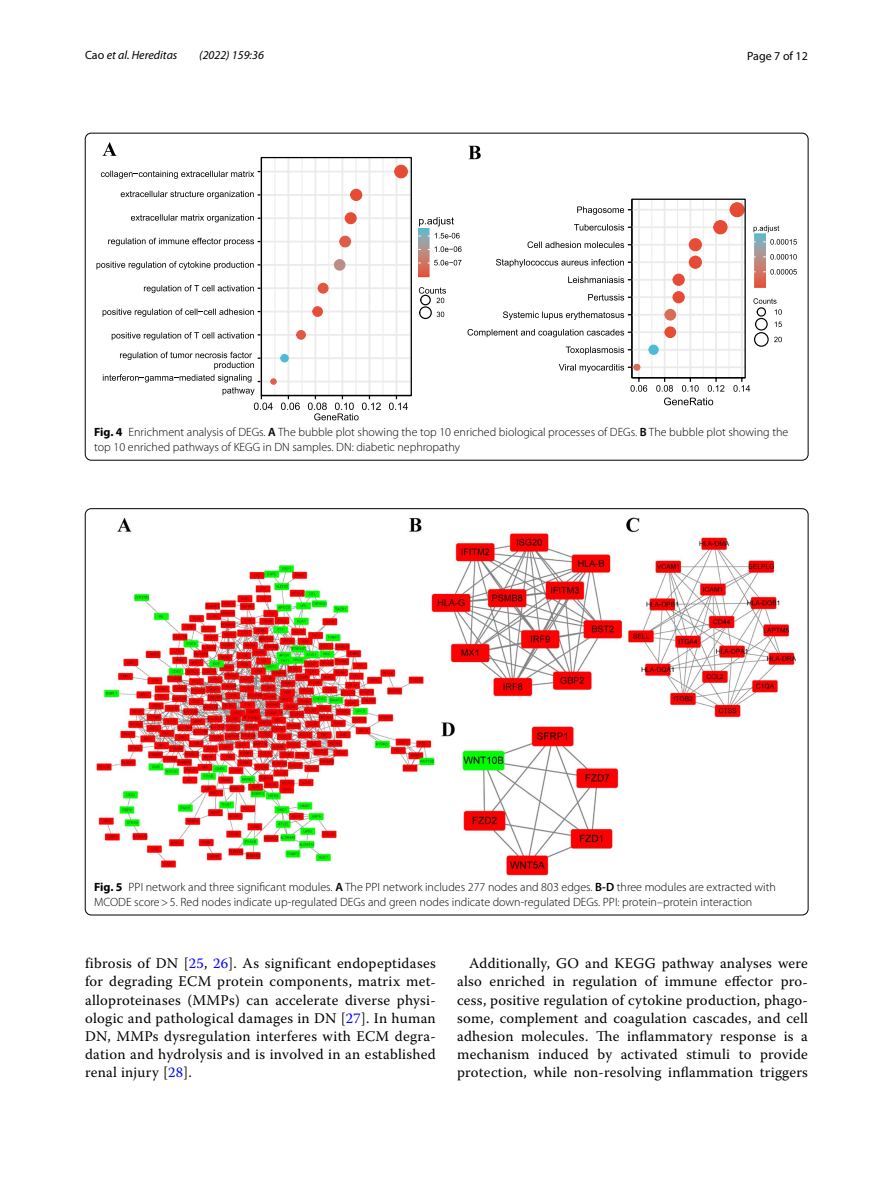
<style>
.page{position:relative;width:893px;height:1187px;background:#fff}
.page>*{position:absolute;margin:0;border:0;box-sizing:border-box;transform-origin:0 0}
.t1{font:14.7px/18px "Warnock Pro";letter-spacing:.015em;color:#000;text-align:justify}
.t2{font:300 12px/15px "Myriad Pro";color:#000}
.t3{font:italic 12px "Myriad Pro";color:#000}
.t4{font:12px "Myriad Pro";color:#000}
.s1{font-style:normal}
.s2{font-weight:700}
.s3{font-weight:600}
.s4{color:#00f}
</style>
<div class="page">
<img style="left:418px;top:228px;width:348px;height:59px">
<svg style="left:559px;top:364px;width:72px;height:8px"></svg>
<svg style="left:566px;top:346px;width:65px;height:9px"></svg>
<svg style="left:467px;top:329px;width:164px;height:8px"></svg>
<svg style="left:503px;top:311px;width:128px;height:9px"></svg>
<svg style="left:588px;top:294px;width:43px;height:6px"></svg>
<svg style="left:568px;top:276px;width:63px;height:7px"></svg>
<svg style="left:496px;top:259px;width:135px;height:8px"></svg>
<svg style="left:527px;top:241px;width:104px;height:7px"></svg>
<svg style="left:574px;top:224px;width:57px;height:6px"></svg>
<svg style="left:577px;top:206px;width:54px;height:9px"></svg>
<hr style="left:651px;top:199px;width:1px;height:179px;background:#ebebeb">
<hr style="left:677px;top:199px;width:1px;height:179px;background:#ebebeb">
<hr style="left:703px;top:199px;width:1px;height:179px;background:#ebebeb">
<hr style="left:728px;top:199px;width:1px;height:179px;background:#ebebeb">
<hr style="left:632px;top:366px;width:113px;height:2px;background:#ebebeb">
<hr style="left:632px;top:349px;width:113px;height:1px;background:#ebebeb">
<hr style="left:632px;top:331px;width:113px;height:2px;background:#ebebeb">
<hr style="left:632px;top:314px;width:113px;height:1px;background:#ebebeb">
<hr style="left:632px;top:296px;width:113px;height:2px;background:#ebebeb">
<hr style="left:632px;top:279px;width:113px;height:1px;background:#ebebeb">
<hr style="left:632px;top:261px;width:113px;height:2px;background:#ebebeb">
<hr style="left:632px;top:244px;width:113px;height:1px;background:#ebebeb">
<hr style="left:632px;top:226px;width:113px;height:2px;background:#ebebeb">
<hr style="left:632px;top:209px;width:113px;height:2px;background:#ebebeb">
<hr style="left:638px;top:199px;width:2px;height:179px;background:#ebebeb">
<hr style="left:664px;top:199px;width:1px;height:179px;background:#ebebeb">
<hr style="left:689px;top:199px;width:2px;height:179px;background:#ebebeb">
<hr style="left:715px;top:199px;width:2px;height:179px;background:#ebebeb">
<hr style="left:741px;top:199px;width:2px;height:179px;background:#ebebeb">
<div style="left:633px;top:364px;width:7px;height:7px;background:#d76c58;border:1px solid #d76c58;border-radius:50%"></div>
<div style="left:648px;top:344px;width:11px;height:11px;background:#4dbbd5;border:1px solid #4dbbd5;border-radius:50%"></div>
<div style="left:664px;top:326px;width:12px;height:12px;background:#e64b35;border:1px solid #e64b35;border-radius:50%"></div>
<div style="left:664px;top:309px;width:12px;height:11px;background:#d76c58;border:1px solid #d76c58;border-radius:50%"></div>
<div style="left:672px;top:291px;width:13px;height:12px;background:#e64b35;border:1px solid #e64b35;border-radius:50%"></div>
<div style="left:672px;top:273px;width:13px;height:13px;background:#e64b35;border:1px solid #e64b35;border-radius:50%"></div>
<div style="left:689px;top:256px;width:13px;height:13px;background:#e64b35;border:1px solid #e64b35;border-radius:50%"></div>
<div style="left:689px;top:238px;width:13px;height:13px;background:#e64c36;border:1px solid #e64c36;border-radius:50%"></div>
<div style="left:713px;top:220px;width:15px;height:14px;background:#e64b35;border:1px solid #e64b35;border-radius:50%"></div>
<div style="left:730px;top:202px;width:15px;height:15px;background:#e64b35;border:1px solid #e64b35;border-radius:50%"></div>
<div style="left:631px;top:198px;width:115px;height:180px;border:1px solid #000"></div>
<hr style="left:632px;top:377px;width:113px;height:1px;background:#000">
<svg style="left:630px;top:378px;width:17px;height:13px"></svg>
<svg style="left:656px;top:378px;width:17px;height:13px"></svg>
<svg style="left:682px;top:378px;width:17px;height:13px"></svg>
<svg style="left:708px;top:378px;width:16px;height:13px"></svg>
<svg style="left:733px;top:378px;width:17px;height:13px"></svg>
<svg style="left:664px;top:397px;width:49px;height:8px"></svg>
<svg style="left:754px;top:225px;width:25px;height:7px"></svg>
<svg style="left:763px;top:269px;width:34px;height:5px"></svg>
<svg style="left:763px;top:254px;width:34px;height:5px"></svg>
<svg style="left:763px;top:239px;width:34px;height:5px"></svg>
<svg style="left:753px;top:298px;width:29px;height:49px"></svg>
<svg style="left:112px;top:332px;width:148px;height:8px"></svg>
<svg style="left:103px;top:308px;width:157px;height:9px"></svg>
<svg style="left:144px;top:285px;width:116px;height:8px"></svg>
<svg style="left:96px;top:261px;width:164px;height:8px"></svg>
<svg style="left:108px;top:238px;width:152px;height:8px"></svg>
<svg style="left:131px;top:214px;width:129px;height:8px"></svg>
<svg style="left:121px;top:191px;width:139px;height:8px"></svg>
<svg style="left:101px;top:171px;width:159px;height:8px"></svg>
<hr style="left:274px;top:157px;width:1px;height:238px;background:#ebebeb">
<hr style="left:301px;top:157px;width:1px;height:238px;background:#ebebeb">
<hr style="left:328px;top:157px;width:1px;height:238px;background:#ebebeb">
<hr style="left:355px;top:157px;width:1px;height:238px;background:#ebebeb">
<hr style="left:382px;top:157px;width:1px;height:238px;background:#ebebeb">
<hr style="left:409px;top:157px;width:1px;height:238px;background:#ebebeb">
<hr style="left:261px;top:380px;width:150px;height:2px;background:#ebebeb">
<hr style="left:261px;top:357px;width:150px;height:2px;background:#ebebeb">
<hr style="left:261px;top:334px;width:150px;height:2px;background:#ebebeb">
<hr style="left:261px;top:310px;width:150px;height:2px;background:#ebebeb">
<hr style="left:261px;top:287px;width:150px;height:2px;background:#ebebeb">
<hr style="left:261px;top:264px;width:150px;height:2px;background:#ebebeb">
<hr style="left:261px;top:241px;width:150px;height:1px;background:#ebebeb">
<hr style="left:261px;top:217px;width:150px;height:2px;background:#ebebeb">
<hr style="left:261px;top:194px;width:150px;height:2px;background:#ebebeb">
<hr style="left:261px;top:171px;width:150px;height:1px;background:#ebebeb">
<hr style="left:260px;top:157px;width:2px;height:238px;background:#ebebeb">
<hr style="left:287px;top:157px;width:2px;height:238px;background:#ebebeb">
<hr style="left:314px;top:157px;width:2px;height:238px;background:#ebebeb">
<hr style="left:341px;top:157px;width:2px;height:238px;background:#ebebeb">
<hr style="left:369px;top:157px;width:1px;height:238px;background:#ebebeb">
<hr style="left:396px;top:157px;width:1px;height:238px;background:#ebebeb">
<div style="left:270px;top:378px;width:7px;height:7px;background:#de604a;border:1px solid #de604a;border-radius:50%"></div>
<div style="left:280px;top:354px;width:9px;height:8px;background:#4dbbd5;border:1px solid #4dbbd5;border-radius:50%"></div>
<div style="left:296px;top:330px;width:10px;height:10px;background:#e15942;border:1px solid #e15942;border-radius:50%"></div>
<div style="left:312px;top:306px;width:11px;height:11px;background:#e54d37;border:1px solid #e54d37;border-radius:50%"></div>
<div style="left:318px;top:283px;width:11px;height:11px;background:#e25640;border:1px solid #e25640;border-radius:50%"></div>
<div style="left:334px;top:259px;width:11px;height:12px;background:#ba8e87;border:1px solid #ba8e87;border-radius:50%"></div>
<div style="left:339px;top:236px;width:12px;height:11px;background:#df5c46;border:1px solid #df5c46;border-radius:50%"></div>
<div style="left:345px;top:212px;width:12px;height:12px;background:#e64b35;border:1px solid #e64b35;border-radius:50%"></div>
<div style="left:350px;top:189px;width:12px;height:12px;background:#e64b35;border:1px solid #e64b35;border-radius:50%"></div>
<div style="left:394px;top:165px;width:14px;height:13px;background:#e64b35;border:1px solid #e64b35;border-radius:50%"></div>
<div style="left:261px;top:157px;width:151px;height:239px;border:1px solid #000"></div>
<hr style="left:261px;top:395px;width:150px;height:1px;background:#000">
<svg style="left:103px;top:352px;width:170px;height:58px"></svg>
<svg style="left:281px;top:396px;width:19px;height:14px"></svg>
<svg style="left:389px;top:396px;width:19px;height:14px"></svg>
<svg style="left:308px;top:396px;width:73px;height:24px"></svg>
<svg style="left:419px;top:217px;width:35px;height:9px"></svg>
<svg style="left:428px;top:260px;width:34px;height:5px"></svg>
<svg style="left:428px;top:246px;width:34px;height:6px"></svg>
<svg style="left:428px;top:233px;width:32px;height:5px"></svg>
<svg style="left:418px;top:287px;width:28px;height:33px"></svg>
<svg style="left:102px;top:142px;width:15px;height:14px"></svg>
<svg style="left:468px;top:146px;width:13px;height:13px"></svg>
<img style="left:96px;top:517px;width:701px;height:358px">
<p class="t3" style="left:85px;top:48px;width:94px"><span class="s1">Cao</span> et al. Hereditas</p>
<p class="t3" style="left:199px;top:48px;width:66px">(2022) 159:36</p>
<p class="t4" style="left:747px;top:48px;width:62px">Page 7 of 12</p>
<p class="t2" style="left:94px;top:424px;width:696px"><span class="s2">Fig. 4</span> Enrichment analysis of DEGs. <span class="s3">A</span> The bubble plot showing the top 10 enriched biological processes of DEGs. <span class="s3">B</span> The bubble plot showing the top 10 enriched pathways of KEGG in DN samples. DN: diabetic nephropathy</p>
<p class="t2" style="left:94px;top:879px;width:683px"><span class="s2">Fig. 5</span> PPI network and three significant modules. <span class="s3">A</span> The PPI network includes 277 nodes and 803 edges. <span class="s3">B-D</span> three modules are extracted with<br>MCODE score&gt;5. Red nodes indicate up-regulated DEGs and green nodes indicate down-regulated DEGs. PPI: protein–protein interaction</p>
<p class="t1" style="left:85px;top:954px;width:352px">fibrosis of DN [<span class="s4">25</span>, <span class="s4">26</span>]. As significant endopeptidases for degrading ECM protein components, matrix met&shy;alloproteinases (MMPs) can accelerate diverse physi&shy;ologic and pathological damages in DN [<span class="s4">27</span>]. In human DN, MMPs dysregulation interferes with ECM degra&shy;dation and hydrolysis and is involved in an established renal injury [<span class="s4">28</span>].</p>
<p class="t1" style="left:457px;top:954px;width:352px;text-indent:12px">Additionally, GO and KEGG pathway analyses were also enriched in regulation of immune effector pro&shy;cess, positive regulation of cytokine production, phago&shy;some, complement and coagulation cascades, and cell adhesion molecules. The inflammatory response is a mechanism induced by activated stimuli to provide protection, while non-resolving inflammation triggers</p>
</div>
